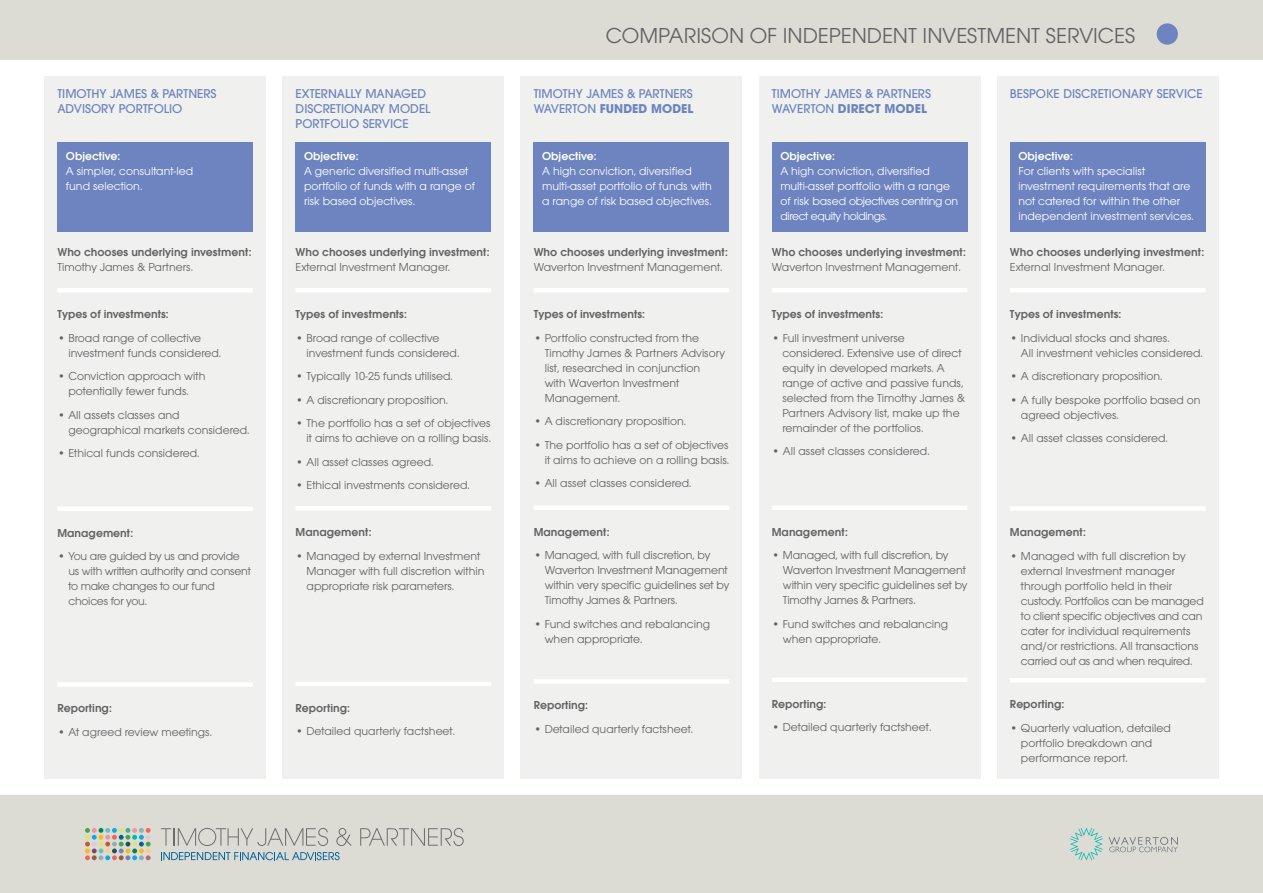
<style>
.page{position:relative;width:1263px;height:893px;background:#fff}
.page>*{position:absolute;margin:0;border:0;box-sizing:border-box;transform-origin:0 0}
.t1{font:22.5px "Avant Garde Gothic Itc T";color:#636366}
.t2{font:12px/15px "Avant Garde Gothic Itc T";color:#636366}
.t3{font:600 12px/15px "Avant Garde Gothic Itc T";color:#636366}
.t4{font:12px/15px "Avant Garde Gothic Itc T";color:#fff}
.t5{font:500 12px/15px "ITC Avant Garde Pro";color:#6e84c1}
.t6{font:12px/15px "Avant Garde Gothic Itc T";letter-spacing:-.02em;color:#636366}
.s1{font-weight:600}
.s2{font-weight:400}
.s3{font-weight:700}
</style>
<div class="page">
<div style="left:0;top:795px;width:1263px;height:98px;background:#dcdcd4"></div>
<svg style="left:1070px;top:828px;width:32px;height:32px"></svg>
<svg style="left:1108px;top:837px;width:70px;height:15px"></svg>
<svg style="left:85px;top:828px;width:66px;height:32px"></svg>
<svg style="left:161px;top:828px;width:167px;height:18px"></svg>
<svg style="left:336px;top:828px;width:16px;height:18px"></svg>
<svg style="left:360px;top:828px;width:104px;height:18px"></svg>
<svg style="left:161px;top:852px;width:179px;height:8px"></svg>
<div style="left:759px;top:76px;width:221px;height:215px;background:#f0f1ee"></div>
<div style="left:759px;top:234px;width:221px;height:544px;background:#f0f1ee"></div>
<hr style="left:772px;top:288px;width:195px;height:4px;background:#fff">
<hr style="left:772px;top:506px;width:195px;height:4px;background:#fff">
<hr style="left:772px;top:678px;width:195px;height:4px;background:#fff">
<div style="left:772px;top:142px;width:195px;height:89px;background:#6e84c1"></div>
<div style="left:0;top:0;width:1263px;height:60px;background:#dcdcd4"></div>
<div style="left:1157px;top:23px;width:21px;height:22px;background:#6e84c1;border-radius:50%"></div>
<div style="left:997px;top:76px;width:221px;height:209px;background:#f0f1ee"></div>
<div style="left:997px;top:234px;width:221px;height:544px;background:#f0f1ee"></div>
<hr style="left:1010px;top:288px;width:195px;height:4px;background:#fff">
<div style="left:1010px;top:506px;width:195px;height:5px;background:#fff"></div>
<hr style="left:1010px;top:678px;width:195px;height:4px;background:#fff">
<div style="left:1010px;top:142px;width:195px;height:89px;background:#6e84c1"></div>
<div style="left:283px;top:76px;width:221px;height:182px;background:#f0f1ee"></div>
<div style="left:283px;top:234px;width:221px;height:544px;background:#f0f1ee"></div>
<hr style="left:296px;top:288px;width:195px;height:4px;background:#fff">
<div style="left:296px;top:506px;width:195px;height:5px;background:#fff"></div>
<hr style="left:296px;top:682px;width:195px;height:4px;background:#fff">
<div style="left:296px;top:142px;width:195px;height:89px;background:#6e84c1"></div>
<div style="left:521px;top:76px;width:221px;height:227px;background:#f0f1ee"></div>
<div style="left:521px;top:234px;width:221px;height:544px;background:#f0f1ee"></div>
<hr style="left:534px;top:288px;width:195px;height:4px;background:#fff">
<hr style="left:534px;top:506px;width:195px;height:4px;background:#fff">
<div style="left:534px;top:679px;width:195px;height:5px;background:#fff"></div>
<div style="left:534px;top:142px;width:195px;height:89px;background:#6e84c1"></div>
<div style="left:45px;top:76px;width:221px;height:163px;background:#f0f1ee"></div>
<div style="left:57px;top:142px;width:196px;height:89px;background:#6e84c1"></div>
<div style="left:45px;top:234px;width:221px;height:544px;background:#f0f1ee"></div>
<hr style="left:57px;top:288px;width:196px;height:4px;background:#fff">
<hr style="left:57px;top:507px;width:196px;height:4px;background:#fff">
<div style="left:57px;top:682px;width:196px;height:5px;background:#fff"></div>
<p class="t5" style="left:57px;top:86px;width:161px">TIMOTHY JAMES &amp; PARTNERS<br>ADVISORY PORTFOLIO</p>
<p class="t4" style="left:66px;top:148px;width:129px"><span class="s1">Objective:<br></span>A simpler, consultant-led fund selection.</p>
<p class="t3" style="left:57px;top:244px;width:196px">Who chooses underlying investment:<br><span class="s2">Timothy James &amp; Partners.</span></p>
<p class="t3" style="left:57px;top:306px;width:113px">Types of investments:</p>
<p class="t2" style="left:68px;top:330px;width:154px;text-indent:-11px">• Broad range of collective investment funds considered.</p>
<p class="t2" style="left:57px;top:368px;width:150px;text-align:center">• Conviction approach with potentially fewer funds.</p>
<p class="t2" style="left:68px;top:407px;width:183px;text-indent:-11px">• All assets classes and geographical markets considered.</p>
<p class="t2" style="left:57px;top:445px;width:144px">• Ethical funds considered.</p>
<p class="t3" style="left:57px;top:525px;width:77px">Management:</p>
<p class="t6" style="left:68px;top:548px;width:184px;text-indent:-11px">• You are guided by us and provide us with written authority and consent to make changes to our fund choices for you.</p>
<p class="t3" style="left:57px;top:701px;width:56px">Reporting:</p>
<p class="t2" style="left:57px;top:724px;width:156px">• At agreed review meetings.</p>
<p class="t5" style="left:296px;top:86px;width:137px">EXTERNALLY MANAGED<br>DISCRETIONARY MODEL<br>PORTFOLIO SERVICE</p>
<p class="t4" style="left:304px;top:148px;width:173px"><span class="s1">Objective:<br></span>A generic diversified multi-asset portfolio of funds with a range of risk based objectives.</p>
<p class="t3" style="left:296px;top:244px;width:196px">Who chooses underlying investment:<br><span class="s2">External Investment Manager.</span></p>
<p class="t3" style="left:296px;top:306px;width:113px">Types of investments:</p>
<p class="t2" style="left:307px;top:330px;width:154px;text-indent:-11px">• Broad range of collective investment funds considered.</p>
<p class="t2" style="left:296px;top:368px;width:159px">• Typically 10-25 funds utilised.</p>
<p class="t2" style="left:296px;top:392px;width:154px">• A discretionary proposition.</p>
<p class="t2" style="left:296px;top:415px;width:197px;text-align:right">• The portfolio has a set of objectives it aims to achieve on a rolling basis.</p>
<p class="t2" style="left:296px;top:454px;width:139px">• All asset classes agreed.</p>
<p class="t2" style="left:296px;top:477px;width:176px">• Ethical investments considered.</p>
<p class="t3" style="left:296px;top:524px;width:77px">Management:</p>
<p class="t2" style="left:307px;top:548px;width:180px;text-indent:-11px">• Managed by external Investment<br>Manager with full discretion within appropriate risk parameters.</p>
<p class="t3" style="left:296px;top:700px;width:56px">Reporting:</p>
<p class="t2" style="left:296px;top:723px;width:161px">• Detailed quarterly factsheet.</p>
<p class="t1" style="left:606px;top:22px;width:531px">COMPARISON OF INDEPENDENT INVESTMENT SERVICES</p>
<p class="t5" style="left:534px;top:86px;width:161px">TIMOTHY JAMES &amp; PARTNERS<br>WAVERTON <span class="s3">FUNDED MODEL</span></p>
<p class="t4" style="left:542px;top:148px;width:171px"><span class="s1">Objective:<br></span>A high conviction, diversified multi-asset portfolio of funds with a range of risk based objectives.</p>
<p class="t3" style="left:534px;top:244px;width:196px">Who chooses underlying investment:<br><span class="s2">Waverton Investment Management.</span></p>
<p class="t3" style="left:534px;top:306px;width:113px">Types of investments:</p>
<p class="t2" style="left:545px;top:330px;width:182px;text-indent:-11px">• Portfolio constructed from the<br>Timothy James &amp; Partners Advisory list, researched in conjunction<br>with Waverton Investment<br>Management.</p>
<p class="t2" style="left:534px;top:413px;width:154px">• A discretionary proposition.</p>
<p class="t2" style="left:534px;top:437px;width:197px;text-align:right">• The portfolio has a set of objectives it aims to achieve on a rolling basis.</p>
<p class="t2" style="left:534px;top:475px;width:159px">• All asset classes considered.</p>
<p class="t3" style="left:534px;top:524px;width:77px">Management:</p>
<p class="t2" style="left:545px;top:547px;width:186px;text-indent:-11px">• Managed, with full discretion, by Waverton Investment Management within very specific guidelines set by Timothy James &amp; Partners.</p>
<p class="t2" style="left:545px;top:616px;width:167px;text-indent:-11px">• Fund switches and rebalancing when appropriate.</p>
<p class="t3" style="left:534px;top:698px;width:56px">Reporting:</p>
<p class="t2" style="left:534px;top:721px;width:161px">• Detailed quarterly factsheet.</p>
<p class="t5" style="left:772px;top:86px;width:161px">TIMOTHY JAMES &amp; PARTNERS<br>WAVERTON <span class="s3">DIRECT MODEL</span></p>
<p class="t4" style="left:780px;top:148px;width:179px"><span class="s1">Objective:<br></span>A high conviction, diversified multi-asset portfolio with a range of risk based objectives centring on direct equity holdings.</p>
<p class="t3" style="left:772px;top:244px;width:196px">Who chooses underlying investment:<br><span class="s2">Waverton Investment Management.</span></p>
<p class="t3" style="left:772px;top:306px;width:113px">Types of investments:</p>
<p class="t2" style="left:782px;top:330px;width:184px;text-indent:-10px">• Full investment universe considered. Extensive use of direct equity in developed markets. A range of active and passive funds, selected from the Timothy James &amp;<br>Partners Advisory list, make up the remainder of the portfolios.</p>
<p class="t2" style="left:772px;top:443px;width:159px">• All asset classes considered.</p>
<p class="t3" style="left:772px;top:524px;width:77px">Management:</p>
<p class="t2" style="left:783px;top:547px;width:186px;text-indent:-11px">• Managed, with full discretion, by Waverton Investment Management within very specific guidelines set by Timothy James &amp; Partners.</p>
<p class="t2" style="left:783px;top:616px;width:167px;text-indent:-11px">• Fund switches and rebalancing when appropriate.</p>
<p class="t3" style="left:772px;top:696px;width:56px">Reporting:</p>
<p class="t2" style="left:772px;top:719px;width:161px">• Detailed quarterly factsheet.</p>
<p class="t5" style="left:1010px;top:86px;width:194px">BESPOKE DISCRETIONARY SERVICE</p>
<p class="t4" style="left:1018px;top:148px;width:177px"><span class="s1">Objective:<br></span>For clients with specialist investment requirements that are not catered for within the other independent investment services.</p>
<p class="t3" style="left:1010px;top:244px;width:196px">Who chooses underlying investment:<br><span class="s2">External Investment Manager.</span></p>
<p class="t3" style="left:1010px;top:306px;width:113px">Types of investments:</p>
<p class="t2" style="left:1021px;top:330px;width:183px;text-indent:-11px">• Individual stocks and shares.<br>All investment vehicles considered.</p>
<p class="t2" style="left:1010px;top:368px;width:154px">• A discretionary proposition.</p>
<p class="t2" style="left:1021px;top:392px;width:181px;text-indent:-11px">• A fully bespoke portfolio based on agreed objectives.</p>
<p class="t2" style="left:1010px;top:430px;width:159px">• All asset classes considered.</p>
<p class="t3" style="left:1010px;top:525px;width:77px">Management:</p>
<p class="t2" style="left:1021px;top:548px;width:184px;text-indent:-11px">• Managed with full discretion by external Investment manager through portfolio held in their custody. Portfolios can be managed to client specific objectives and can cater for individual requirements and/or restrictions. All transactions carried out as and when required.</p>
<p class="t3" style="left:1010px;top:696px;width:56px">Reporting:</p>
<p class="t2" style="left:1021px;top:720px;width:151px;text-indent:-11px">• Quarterly valuation, detailed portfolio breakdown and performance report.</p>
</div>
